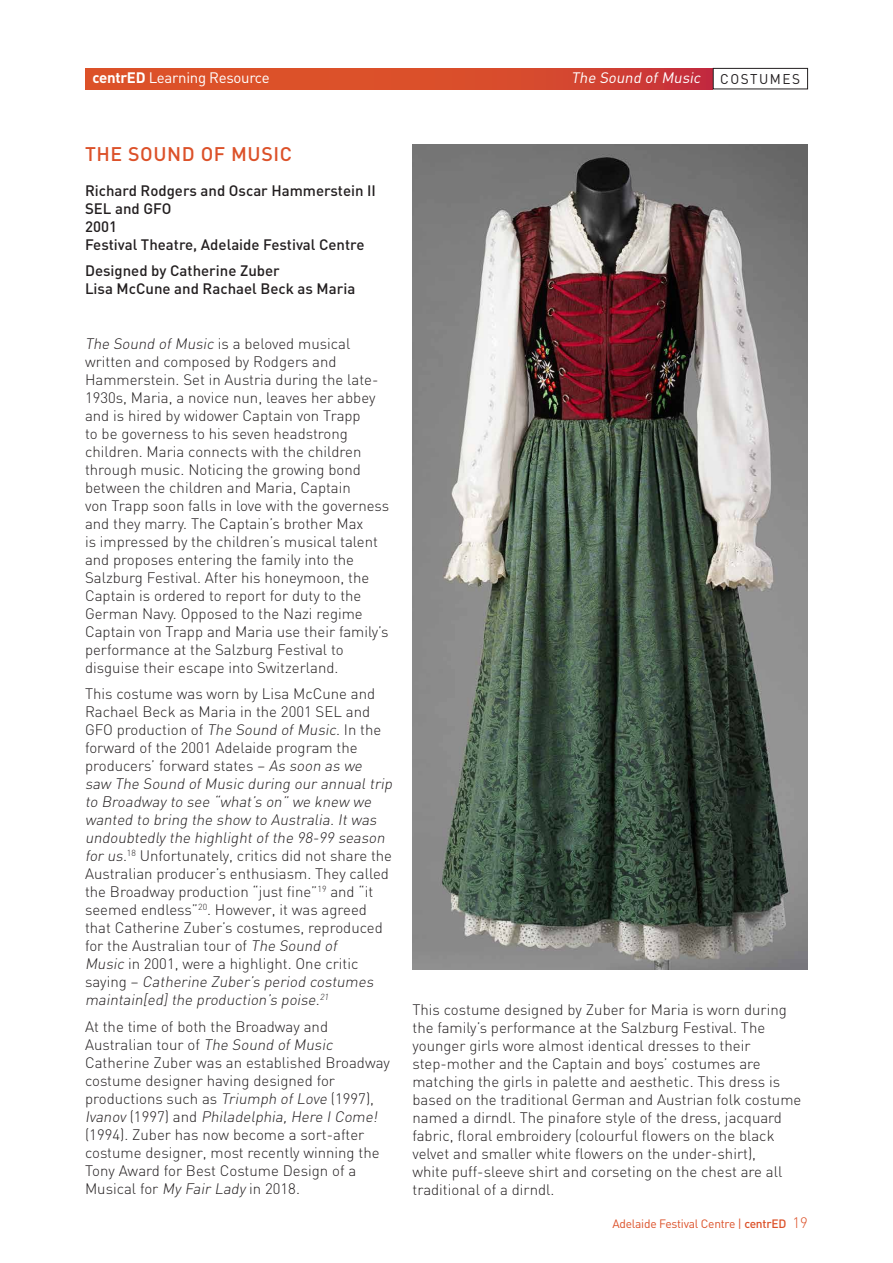
<style>
.page{position:relative;width:893px;height:1263px;background:#fff}
.page>*{position:absolute;margin:0;border:0;box-sizing:border-box;transform-origin:0 0}
.t1{font:500 19.5px "DIN";letter-spacing:.03em;color:#dc5129}
.t2{font:300 15px/18px "DIN";color:#231f20}
.t3{font:500 15px/18px "DIN";color:#231f20}
.t4{font:15px "DIN";letter-spacing:-.02em;color:#fff}
.t5{font:italic 15px "DIN";color:#fff}
.t6{font:12px "DIN";letter-spacing:-.02em;color:#dc5129}
.s1{font-weight:700}
.s2{font-style:normal;font-size:13.95px;color:#231f20}
.s3{font-style:italic}
.s4{font-weight:500}
.s5{font-weight:300;font-size:15px}
</style>
<div class="page">
<svg style="left:85px;top:68px;width:628px;height:21px;background:#d74a2d"></svg>
<div style="left:713px;top:68px;width:95px;height:21px;border:1px solid #231f20"></div>
<img style="left:412px;top:145px;width:396px;height:824px">
<p class="t4" style="left:93px;top:69px;width:179px"><span class="s1">centrED</span> Learning Resource</p>
<p class="t5" style="left:571px;top:69px;width:230px">The Sound ofMusic <span class="s2">C O S T U M E S</span></p>
<h1 class="t1" style="left:85px;top:141px;width:208px">THE SOUND OF MUSIC</h1>
<p class="t3" style="left:85px;top:181px;width:292px">Richard Rodgers and Oscar Hammerstein II<br>SEL and GFO<br>2001<br>Festival Theatre, Adelaide Festival Centre</p>
<p class="t3" style="left:85px;top:261px;width:272px">Designed by Catherine Zuber<br>Lisa McCune and Rachael Beck as Maria</p>
<p class="t2" style="left:85px;top:334px;width:306px"><span class="s3">The Sound of Music</span> is a beloved musical written and composed by Rodgers and Hammerstein. Set in Austria during the late-1930s, Maria, a novice nun, leaves her abbey and is hired by widower Captain von Trapp<br>to be governess to his seven headstrong children. Maria connects with the children through music. Noticing the growing bond between the children and Maria, Captain<br>von Trapp soon falls in love with the governess and they marry. The Captain’s brother Max<br>is impressed by the children’s musical talent and proposes entering the family into the Salzburg Festival. After his honeymoon, the Captain is ordered to report for duty to the German Navy. Opposed to the Nazi regime Captain von Trapp and Maria use their family’s performance at the Salzburg Festival to disguise their escape into Switzerland.</p>
<p class="t2" style="left:85px;top:685px;width:312px">This costume was worn by Lisa McCune and Rachael Beck as Maria in the 2001 SEL and GFO production of <span class="s3">The Sound of Music</span>. In the forward of the 2001 Adelaide program the producers’ forward states – <span class="s3">As soon as we saw The Sound of Music during our annual trip to Broadway to see “what’s on” we knew we wanted to bring the show to Australia. It was undoubtedly the highlight of the 98-99 season for us</span>.<sup>18</sup> Unfortunately, critics did not share the Australian producer’s enthusiasm. They called the Broadway production “just fine”<sup>19</sup> and “it seemed endless”<sup>20</sup>. However, it was agreed that Catherine Zuber’s costumes, reproduced for the Australian tour of <span class="s3">The Sound of<br>Music</span> in 2001, were a highlight. One critic<br>s a y i n g – <span class="s3">Catherine Zuber’s period costumes maintain[ed] the production’s poise</span>. <sup>21</sup></p>
<p class="t2" style="left:85px;top:1017px;width:307px">At the time of both the Broadway and Australian tour of <span class="s3">The Sound of Music </span>Catherine Zuber was an established Broadway costume designer having designed for productions such as <span class="s3">Triumph of Love</span> (1997), <span class="s3">Ivanov</span> ( 1 9 9 7 ) a n d <span class="s3">Philadelphia, Here I Come! </span>(1994). Zuber has now become a sort-after costume designer, most recently winning the Tony Award for Best Costume Design of a Musical for <span class="s3">My Fair Lady</span> in 2018.</p>
<p class="t2" style="left:412px;top:1001px;width:390px">This costume designed by Zuber for Maria is worn during the family’s performance at the Salzburg Festival. The younger girls wore almost identical dresses to their step-mother and the Captain and boys’ costumes are matching the girls in palette and aesthetic. This dress is based on the traditional German and Austrian folk costume named a dirndl. The pinafore style of the dress, jacquard fabric, floral embroidery (colourful flowers on the black velvet and smaller white flowers on the under-shirt),<br>white puff-sleeve shirt and corseting on the chest are all traditional of a dirndl.</p>
<p class="t6" style="left:612px;top:1216px;width:197px">Adelaide Festival Centre | <span class="s4">centrED</span> <span class="s5">19</span></p>
</div>
